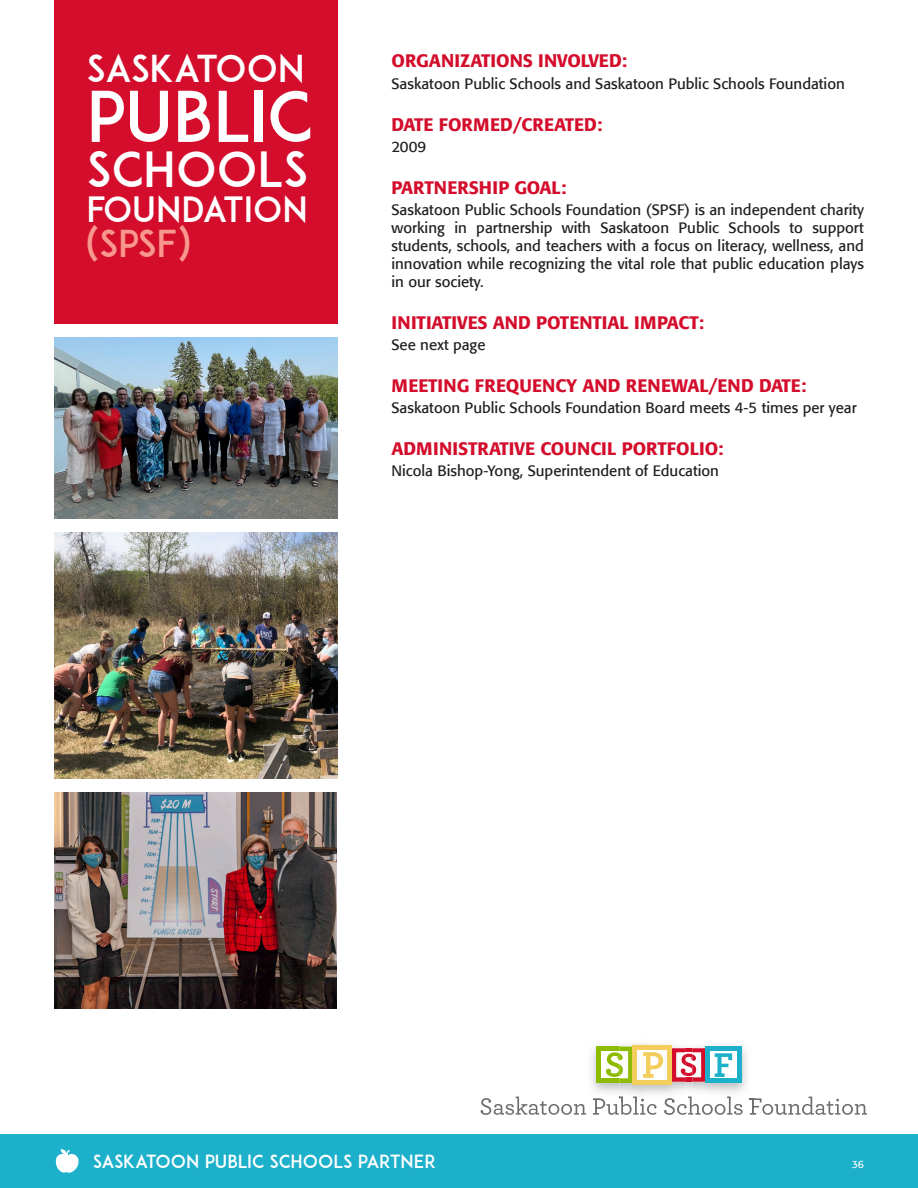
<style>
.page{position:relative;width:918px;height:1188px;background:#fff}
.page>*{position:absolute;margin:0;border:0;box-sizing:border-box;transform-origin:0 0}
.t1{font:69px "ADAM.CGPRO";color:#fff}
.t2{font:48px "ADAM.CGPRO";color:#fff}
.t3{font:36.75px "ADAM.CGPRO";letter-spacing:-.01em;color:#fff}
.t4{font:36.75px "ADAM.CGPRO";color:#f8978e}
.t5{font:34.5px "ADAM.CGPRO";color:#fff}
.headers{font:500 18px "Formata";color:#d30d2b}
.t6{font:18px "ADAM.CGPRO";color:#fff}
.t7{font:15px/18px "Formata";color:#231f20;text-align:justify}
.t8{font:10.5px "Formata";color:#fff}
</style>
<div class="page">
<img style="left:54px;top:532px;width:284px;height:247px">
<div style="left:0;top:1134px;width:918px;height:54px;background:#1cb0ca"></div>
<img style="left:55px;top:792px;width:282px;height:216px">
<svg style="left:481px;top:1097px;width:105px;height:18px"></svg>
<img style="left:583px;top:1045px;width:37px;height:55px">
<div style="left:596px;top:1047px;width:37px;height:36px;background:#8dbb00"></div>
<div style="left:601px;top:1051px;width:27px;height:27px;background:#fff"></div>
<svg style="left:606px;top:1052px;width:14px;height:25px"></svg>
<img style="left:685px;top:1082px;width:7px;height:15px">
<svg style="left:685px;top:1048px;width:7px;height:34px"></svg>
<svg style="left:685px;top:1053px;width:7px;height:24px"></svg>
<svg style="left:685px;top:1054px;width:7px;height:22px"></svg>
<img style="left:620px;top:1044px;width:39px;height:53px">
<svg style="left:593px;top:1097px;width:64px;height:18px"></svg>
<img style="left:620px;top:1047px;width:13px;height:36px">
<img style="left:620px;top:1051px;width:8px;height:27px">
<img style="left:620px;top:1054px;width:3px;height:22px">
<img style="left:672px;top:1048px;width:13px;height:34px">
<img style="left:676px;top:1053px;width:9px;height:24px">
<img style="left:681px;top:1054px;width:4px;height:22px">
<div style="left:633px;top:1045px;width:39px;height:40px;background:#f4ce5c"></div>
<div style="left:638px;top:1050px;width:29px;height:30px;background:#fff"></div>
<svg style="left:643px;top:1052px;width:20px;height:26px"></svg>
<img style="left:718px;top:1045px;width:32px;height:55px">
<svg style="left:664px;top:1097px;width:79px;height:18px"></svg>
<svg style="left:750px;top:1097px;width:117px;height:18px"></svg>
<img style="left:692px;top:1046px;width:26px;height:53px">
<img style="left:692px;top:1048px;width:13px;height:34px">
<img style="left:692px;top:1053px;width:9px;height:24px">
<img style="left:692px;top:1054px;width:4px;height:21px">
<div style="left:705px;top:1047px;width:37px;height:36px;background:#1cb0ca"></div>
<div style="left:710px;top:1051px;width:27px;height:27px;background:#fff"></div>
<svg style="left:715px;top:1053px;width:17px;height:24px"></svg>
<div style="left:54px;top:0;width:284px;height:324px;background:#d30d2b"></div>
<img style="left:55px;top:338px;width:283px;height:181px">
<svg style="left:56px;top:1149px;width:23px;height:24px"></svg>
<p class="t3" style="left:86px;top:46px;width:220px">SASKATOON</p>
<p class="t1" style="left:86px;top:75px;width:229px">PUBLIC</p>
<p class="t2" style="left:86px;top:140px;width:224px">SCHOOLS</p>
<p class="t5" style="left:86px;top:189px;width:223px">FOUNDATION</p>
<p class="t4" style="left:86px;top:222px;width:106px">(SPSF)</p>
<p class="headers" style="left:392px;top:50px;width:237px">ORGANIZATIONS INVOLVED:</p>
<p class="t7" style="left:392px;top:74px;width:455px">Saskatoon Public Schools and Saskatoon Public Schools Foundation</p>
<p class="headers" style="left:392px;top:113px;width:212px">DATE FORMED/CREATED:</p>
<p class="t7" style="left:392px;top:137px;width:36px">2009</p>
<p class="headers" style="left:392px;top:176px;width:176px">PARTNERSHIP GOAL:</p>
<p class="t7" style="left:392px;top:201px;width:474px">Saskatoon Public Schools Foundation (SPSF) is an independent charity working in partnership with Saskatoon Public Schools to support students, schools, and teachers with a focus on literacy, wellness, and innovation while recognizing the vital role that public education plays in our society.</p>
<p class="headers" style="left:392px;top:311px;width:314px">INITIATIVES AND POTENTIAL IMPACT:</p>
<p class="t7" style="left:392px;top:336px;width:96px">See next page</p>
<p class="headers" style="left:392px;top:374px;width:416px">MEETING FREQUENCY AND RENEWAL/END DATE:</p>
<p class="t7" style="left:392px;top:399px;width:467px">Saskatoon Public Schools Foundation Board meets 4-5 times per year</p>
<p class="headers" style="left:392px;top:438px;width:334px">ADMINISTRATIVE COUNCIL PORTFOLIO:</p>
<p class="t7" style="left:392px;top:462px;width:329px">Nicola Bishop-Yong, Superintendent of Education</p>
<p class="t6" style="left:93px;top:1150px;width:345px">SASKATOON PUBLIC SCHOOLS PARTNER</p>
<p class="t8" style="left:852px;top:1158px;width:14px">36</p>
</div>
